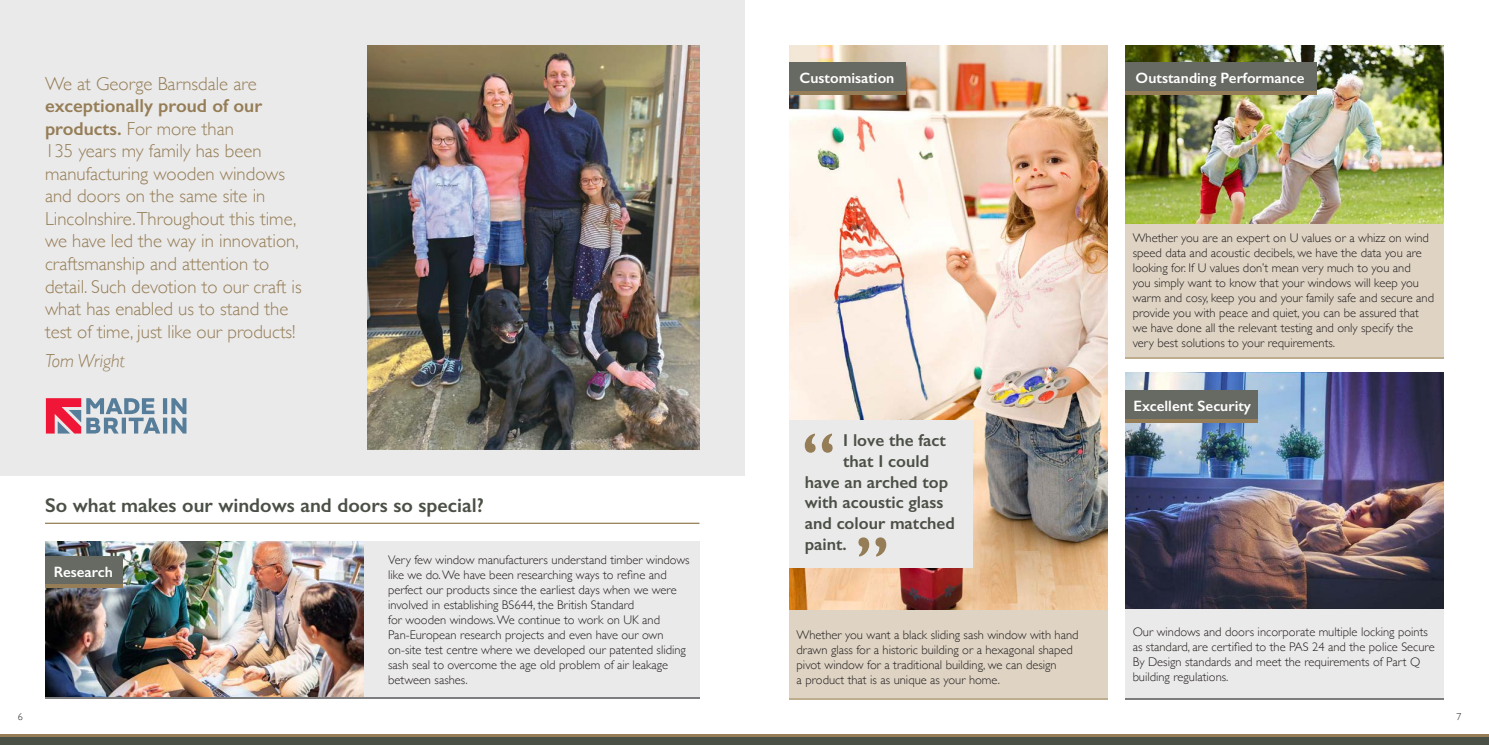
<style>
.page{position:relative;width:1489px;height:745px;background:#fff}
.page>*{position:absolute;margin:0;border:0;box-sizing:border-box;transform-origin:0 0}
.t1{font:600 20px "Gill Sans";color:#4b5047}
.t2{font:300 18.75px/22.5px "Gill Sans";color:#957e57}
.t3{font:italic 300 18.75px "Gill Sans";color:#957e57}
.t4{font:600 17.25px "Gill Sans";color:#4b5047}
.t5{font:600 15px "Gill Sans";color:#fff}
.t6{font:300 12.5px/15px "Gill Sans";color:#241f1f}
.t7{font:300 10px "Gill Sans";color:#241f1f}
.s1{font-weight:600}
</style>
<div class="page">
<div style="left:1125px;top:224px;width:318px;height:134px;background:#dfd4c4"></div>
<div style="left:0;top:0;width:744px;height:475px;background:#ebeaea"></div>
<div style="left:363px;top:541px;width:336px;height:157px;background:#ebeaea"></div>
<img style="left:1125px;top:45px;width:318px;height:179px">
<img style="left:45px;top:541px;width:318px;height:155px">
<hr style="left:45px;top:522px;width:654px;height:1px;background:#957e57">
<svg style="left:46px;top:398px;width:140px;height:35px"></svg>
<div style="left:1125px;top:63px;width:191px;height:28px;background:#676a63"></div>
<div style="left:45px;top:555px;width:77px;height:29px;background:#676a63"></div>
<hr style="left:1125px;top:91px;width:191px;height:3px;background:#957e57">
<hr style="left:45px;top:584px;width:77px;height:3px;background:#957e57">
<hr style="left:45px;top:696px;width:654px;height:2px;background:#7d7c7e">
<hr style="left:1125px;top:357px;width:318px;height:1px;background:#bead8d">
<div style="left:0;top:736px;width:1488px;height:8px;background:#4b5047"></div>
<hr style="left:0;top:734px;width:1488px;height:2px;background:#957e57">
<img style="left:368px;top:45px;width:331px;height:403px">
<div style="left:789px;top:609px;width:318px;height:88px;background:#dfd4c4"></div>
<img style="left:789px;top:45px;width:318px;height:564px">
<div style="left:789px;top:63px;width:117px;height:28px;background:#676a63"></div>
<hr style="left:789px;top:91px;width:117px;height:3px;background:#957e57">
<hr style="left:789px;top:697px;width:318px;height:2px;background:#bead8d">
<img style="left:1125px;top:372px;width:318px;height:237px">
<div style="left:1125px;top:609px;width:318px;height:90px;background:#ebeaea"></div>
<hr style="left:1125px;top:697px;width:318px;height:2px;background:#7d7c7e">
<div style="left:1125px;top:390px;width:132px;height:28px;background:#676a63"></div>
<svg style="left:1125px;top:418px;width:132px;height:4px"></svg>
<div style="left:789px;top:420px;width:183px;height:147px;background:#ebeaea"></div>
<svg style="left:804px;top:433px;width:28px;height:19px"></svg>
<svg style="left:858px;top:537px;width:28px;height:19px"></svg>
<h2 class="t2" style="left:45px;top:71px;width:213px">We at George Barnsdale are</h2>
<p class="t2" style="left:45px;top:94px;width:258px"><span class="s1">exceptionally proud of our products.</span> For more than<br>135 years my family has been manufacturing wooden windows and doors on the same site in<br>Lincolnshire.Throughout this time, we have led the way in innovation, craftsmanship and attention to detail. Such devotion to our craft is what has enabled us to stand the test of time, just like our products!</p>
<h2 class="t3" style="left:45px;top:350px;width:81px">Tom Wright</h2>
<h1 class="t1" style="left:45px;top:492px;width:440px">So what makes our windows and doors so special?</h1>
<p class="t5" style="left:54px;top:562px;width:61px">Research</p>
<p class="t6" style="left:388px;top:551px;width:303px">Very few window manufacturers understand timber windows like we do. We have been researching ways to refine and perfect our products since the earliest days when we were involved in establishing BS644, the British Standard<br>for wooden windows. We continue to work on UK and Pan-European research projects and even have our own on-site test centre where we developed our patented sliding sash seal to overcome the age old problem of air leakage between sashes.</p>
<p class="t5" style="left:799px;top:69px;width:96px">Customisation</p>
<p class="t5" style="left:1135px;top:69px;width:170px">Outstanding Performance</p>
<h3 class="t4" style="left:843px;top:429px;width:104px">I love the fact</h3>
<h3 class="t4" style="left:843px;top:450px;width:87px">that I could</h3>
<h3 class="t4" style="left:804px;top:471px;width:145px">have an arched top</h3>
<h3 class="t4" style="left:804px;top:491px;width:140px">with acoustic glass</h3>
<h3 class="t4" style="left:804px;top:512px;width:152px">and colour matched</h3>
<h3 class="t4" style="left:804px;top:533px;width:44px">paint.</h3>
<p class="t6" style="left:796px;top:626px;width:283px">Whether you want a black sliding sash window with hand drawn glass for a historic building or a hexagonal shaped pivot window for a traditional building, we can design<br>a product that is as unique as your home.</p>
<p class="t6" style="left:1132px;top:229px;width:303px">Whether you are an expert on U values or a whizz on wind speed data and acoustic decibels, we have the data you are looking for. If U values don’t mean very much to you and<br>you simply want to know that your windows will keep you warm and cosy, keep you and your family safe and secure and provide you with peace and quiet, you can be assured that we have done all the relevant testing and only specify the very best solutions to your requirements.</p>
<p class="t5" style="left:1133px;top:397px;width:119px">Excellent Security</p>
<p class="t6" style="left:1132px;top:623px;width:303px">Our windows and doors incorporate multiple locking points as standard, are certified to the PAS 24 and the police Secure By Design standards and meet the requirements of Part Q building regulations.</p>
<p class="t7" style="left:18px;top:708px;width:6px">6</p>
<p class="t7" style="left:1456px;top:708px;width:6px">7</p>
</div>
